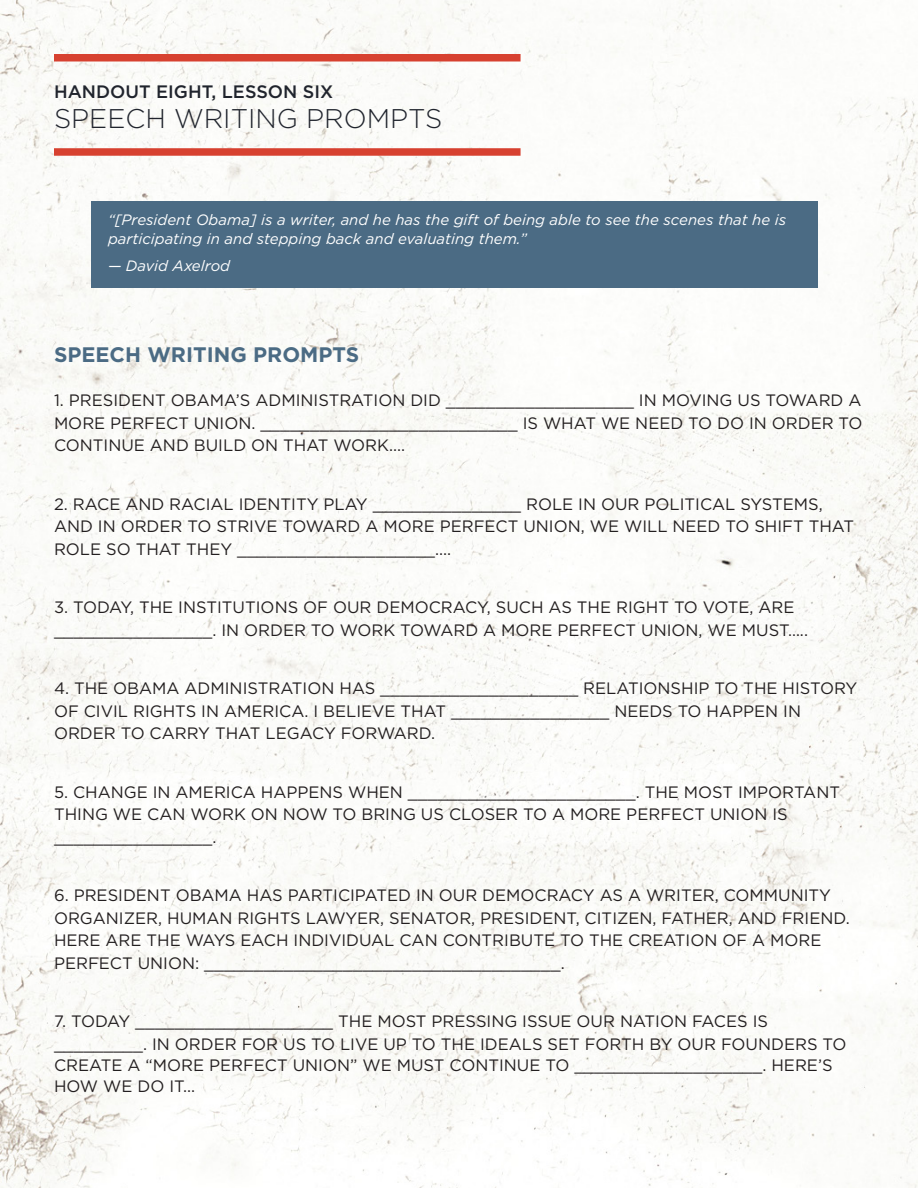
<style>
.page{position:relative;width:918px;height:1188px;background:#fff}
.page>*{position:absolute;margin:0;border:0;box-sizing:border-box;transform-origin:0 0}
.body_copy{font:300 27px "Gotham";color:#20242d}
.body_copy-2{font:700 21px "Gotham";color:#4b6b84}
.body_copy-3{font:500 18px "Gotham";color:#20242d}
.body_copy-4{font:16.5px/22.5px "Gotham";color:#231f20}
.body_copy-5{font:italic 15px/19.5px "Gotham";color:#fff}
</style>
<div class="page">
<img style="left:0;top:0;width:918px;height:1188px">
<div style="left:54px;top:148px;width:467px;height:8px;background:#d74130"></div>
<div style="left:54px;top:54px;width:467px;height:8px;background:#d74130"></div>
<div style="left:91px;top:201px;width:727px;height:87px;background:#4b6b84"></div>
<p class="body_copy-3" style="left:54px;top:81px;width:281px">HANDOUT EIGHT, LESSON SIX</p>
<p class="body_copy" style="left:54px;top:104px;width:390px">SPEECH WRITING PROMPTS</p>
<p class="body_copy-5" style="left:108px;top:210px;width:680px">“[President Obama] is a writer, and he has the gift of being able to see the scenes that he is participating in and stepping back and evaluating them.”</p>
<p class="body_copy-5" style="left:108px;top:255px;width:124px">— David Axelrod</p>
<p class="body_copy-2" style="left:54px;top:343px;width:307px">SPEECH WRITING PROMPTS</p>
<p class="body_copy-4" style="left:54px;top:389px;width:810px;text-align:justify">1. PRESIDENT OBAMA’S ADMINISTRATION DID ___________________ IN MOVING US TOWARD A MORE PERFECT UNION. __________________________ IS WHAT WE NEED TO DO IN ORDER TO CONTINUE AND BUILD ON THAT WORK....</p>
<p class="body_copy-4" style="left:54px;top:492px;width:802px">2. RACE AND RACIAL IDENTITY PLAY _______________ ROLE IN OUR POLITICAL SYSTEMS,<br>AND IN ORDER TO STRIVE TOWARD A MORE PERFECT UNION, WE WILL NEED TO SHIFT THAT<br>ROLE SO THAT THEY ____________________....</p>
<p class="body_copy-4" style="left:54px;top:596px;width:756px">3. TODAY, THE INSTITUTIONS OF OUR DEMOCRACY, SUCH AS THE RIGHT TO VOTE, ARE ________________. IN ORDER TO WORK TOWARD A MORE PERFECT UNION, WE MUST…..</p>
<p class="body_copy-4" style="left:54px;top:677px;width:805px">4. THE OBAMA ADMINISTRATION HAS ____________________ RELATIONSHIP TO THE HISTORY<br>OF CIVIL RIGHTS IN AMERICA. I BELIEVE THAT ________________ NEEDS TO HAPPEN IN<br>ORDER TO CARRY THAT LEGACY FORWARD.</p>
<p class="body_copy-4" style="left:54px;top:780px;width:788px">5. CHANGE IN AMERICA HAPPENS WHEN _______________________. THE MOST IMPORTANT<br>THING WE CAN WORK ON NOW TO BRING US CLOSER TO A MORE PERFECT UNION IS ________________.</p>
<p class="body_copy-4" style="left:54px;top:884px;width:797px">6. PRESIDENT OBAMA HAS PARTICIPATED IN OUR DEMOCRACY AS A WRITER, COMMUNITY ORGANIZER, HUMAN RIGHTS LAWYER, SENATOR, PRESIDENT, CITIZEN, FATHER, AND FRIEND.<br>HERE ARE THE WAYS EACH INDIVIDUAL CAN CONTRIBUTE TO THE CREATION OF A MORE PERFECT UNION: ____________________________________.</p>
<p class="body_copy-4" style="left:54px;top:1010px;width:794px">7. TODAY ____________________ THE MOST PRESSING ISSUE OUR NATION FACES IS _________. IN ORDER FOR US TO LIVE UP TO THE IDEALS SET FORTH BY OUR FOUNDERS TO</p>
<p class="body_copy-4" style="left:54px;top:1054px;width:780px;line-height:21px">CREATE A “MORE PERFECT UNION” WE MUST CONTINUE TO ___________________. HERE’S<br>HOW WE DO IT...</p>
</div>
